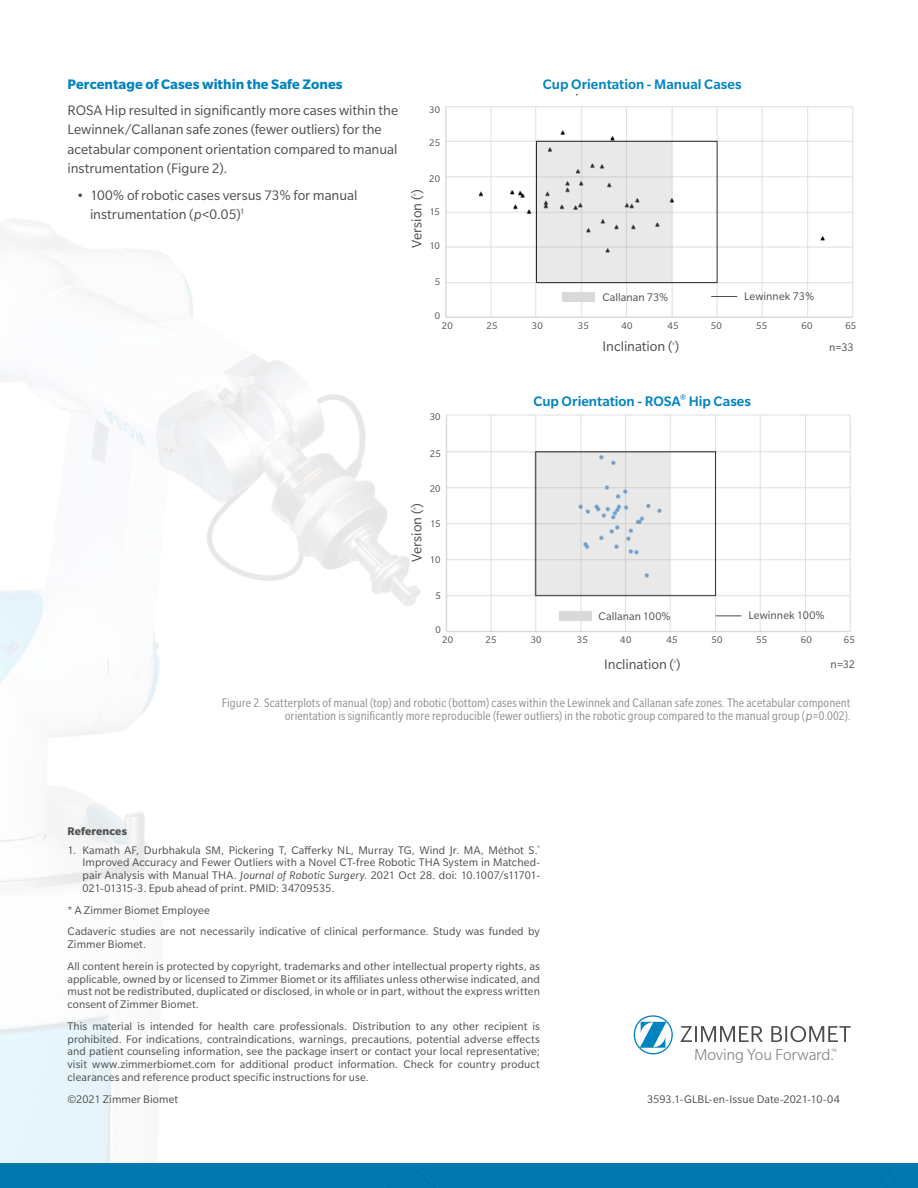
<style>
.page{position:relative;width:918px;height:1188px;background:#fff}
.page>*{position:absolute;margin:0;border:0;box-sizing:border-box;transform-origin:0 0}
.t1{font:300 17.25px "Slate Pro";letter-spacing:-.01em;color:#808285}
.t2{font:15px/19.5px "Slate Pro";color:#4b4c4d}
.t3{font:500 15px "Slate Pro";color:#0083bf}
.t4{font:700 15px "Slate Pro";letter-spacing:.005em;color:#0083bf}
.t5{font:condensed 13.5px/13.8px "Slate Pro";letter-spacing:.005em;color:#898b8e;text-align:right}
.t6{font:12px/12.8px "Slate Pro";letter-spacing:.005em;color:#4b4c4d;text-align:justify}
.t7{font:700 12px "Slate Pro";letter-spacing:.01em;color:#4b4c4d}
.t8{font:10.5px "Slate Pro";letter-spacing:.02em;color:#4b4c4d}
.s1{font-style:italic}
.s2{font-style:italic;font-stretch:normal}
</style>
<div class="page">
<img style="left:0;top:94px;width:918px;height:1070px">
<svg style="left:680px;top:1026px;width:171px;height:16px"></svg>
<svg style="left:634px;top:1015px;width:39px;height:39px"></svg>
<div style="left:0;top:1164px;width:918px;height:24px;background:#0077af"></div>
<div style="left:562px;top:292px;width:33px;height:10px;background:#d8d9db"></div>
<svg style="left:711px;top:296px;width:26px;height:1px"></svg>
<div style="left:559px;top:612px;width:33px;height:9px;background:#d8d9db"></div>
<svg style="left:716px;top:615px;width:26px;height:1px"></svg>
<p class="t4" style="left:68px;top:76px;width:277px">Percentage of Cases within the Safe Zones</p>
<p class="t2" style="left:68px;top:100px;width:332px">ROSA Hip resulted in significantly more cases within the Lewinnek/Callanan safe zones (fewer outliers) for the acetabular component orientation compared to manual instrumentation (Figure 2).</p>
<p class="t2" style="left:90px;top:185px;width:269px;text-indent:-14px">• 100% of robotic cases versus 73% for manual instrumentation (<span class="s1">p</span>&lt;0.05)<sup>1</sup></p>
<p class="t8" style="left:429px;top:104px;width:12px">30</p>
<p class="t8" style="left:429px;top:137px;width:13px">25</p>
<p class="t8" style="left:429px;top:173px;width:12px">20</p>
<p class="t2" style="left:407px;top:248px;width:60px;rotate:-90deg">Version (<sup>°</sup>)</p>
<p class="t8" style="left:430px;top:206px;width:12px">15</p>
<p class="t8" style="left:429px;top:241px;width:12px">10</p>
<p class="t8" style="left:435px;top:276px;width:7px">5</p>
<p class="t8" style="left:435px;top:310px;width:7px">0</p>
<p class="t8" style="left:442px;top:320px;width:12px">20</p>
<p class="t8" style="left:487px;top:320px;width:13px">25</p>
<p class="t8" style="left:430px;top:411px;width:12px">30</p>
<p class="t8" style="left:430px;top:448px;width:13px">25</p>
<p class="t8" style="left:430px;top:483px;width:12px">20</p>
<p class="t2" style="left:407px;top:562px;width:60px;rotate:-90deg">Version (<sup>°</sup>)</p>
<p class="t8" style="left:430px;top:518px;width:12px">15</p>
<p class="t8" style="left:430px;top:554px;width:12px">10</p>
<p class="t8" style="left:435px;top:590px;width:7px">5</p>
<p class="t8" style="left:435px;top:624px;width:7px">0</p>
<p class="t8" style="left:442px;top:634px;width:12px">20</p>
<p class="t8" style="left:486px;top:634px;width:13px">25</p>
<p class="t3" style="left:543px;top:76px;width:200px">Cup Orientation - Manual Cases</p>
<p class="t8" style="left:532px;top:320px;width:12px">30</p>
<p class="t8" style="left:578px;top:320px;width:12px">35</p>
<p class="t6" style="left:602px;top:291px;width:68px">Callanan 73%</p>
<p class="t6" style="left:744px;top:290px;width:72px">Lewinnek 73%</p>
<p class="t8" style="left:621px;top:320px;width:13px">40</p>
<p class="t8" style="left:668px;top:320px;width:12px">45</p>
<p class="t2" style="left:603px;top:336px;width:78px">Inclination (<sup>°</sup>)</p>
<p class="t8" style="left:711px;top:320px;width:12px">50</p>
<p class="t8" style="left:756px;top:320px;width:12px">55</p>
<p class="t8" style="left:802px;top:320px;width:13px">60</p>
<p class="t8" style="left:845px;top:320px;width:12px">65</p>
<p class="t6" style="left:829px;top:340px;width:26px">n=33</p>
<p class="t3" style="left:533px;top:393px;width:219px">Cup Orientation - ROSA<sup>®</sup> Hip Cases</p>
<p class="t8" style="left:531px;top:634px;width:12px">30</p>
<p class="t8" style="left:577px;top:634px;width:12px">35</p>
<p class="t6" style="left:599px;top:610px;width:74px">Callanan 100%</p>
<p class="t6" style="left:749px;top:609px;width:78px">Lewinnek 100%</p>
<p class="t8" style="left:620px;top:634px;width:13px">40</p>
<p class="t8" style="left:667px;top:634px;width:12px">45</p>
<p class="t8" style="left:712px;top:634px;width:12px">50</p>
<p class="t8" style="left:756px;top:634px;width:12px">55</p>
<p class="t8" style="left:801px;top:634px;width:13px">60</p>
<p class="t8" style="left:844px;top:634px;width:12px">65</p>
<p class="t2" style="left:604px;top:654px;width:78px">Inclination (<sup>°</sup>)</p>
<p class="t6" style="left:831px;top:658px;width:26px">n=32</p>
<p class="t5" style="left:222px;top:695px;width:630px">Figure 2. Scatterplots of manual (top) and robotic (bottom) cases within the Lewinnek and Callanan safe zones. The acetabular component orientation is significantly more reproducible (fewer outliers) in the robotic group compared to the manual group (<span class="s2">p</span>=0.002).</p>
<p class="t7" style="left:68px;top:824px;width:61px">References</p>
<p class="t6" style="left:82px;top:843px;width:459px;text-indent:-15px">1. Kamath AF, Durbhakula SM, Pickering T, Cafferky NL, Murray TG, Wind Jr. MA, Méthot S.<sup>* </sup>Improved Accuracy and Fewer Outliers with a Novel CT-free Robotic THA System in Matched&shy;pair Analysis with Manual THA. <span class="s1">Journal of Robotic Surgery.</span> 2021 Oct 28. doi: 10.1007/s11701- 021-01315-3. Epub ahead of print. PMID: 34709535.</p>
<p class="t6" style="left:68px;top:903px;width:144px">* A Zimmer Biomet Employee</p>
<p class="t6" style="left:68px;top:925px;width:474px">Cadaveric studies are not necessarily indicative of clinical performance. Study was funded by<br>Zimmer Biomet.</p>
<p class="t6" style="left:68px;top:960px;width:474px">All content herein is protected by copyright, trademarks and other intellectual property rights, as applicable, owned by or licensed to Zimmer Biomet or its affiliates unless otherwise indicated, and must not be redistributed, duplicated or disclosed, in whole or in part, without the express written consent of Zimmer Biomet.</p>
<p class="t6" style="left:68px;top:1020px;width:474px">This material is intended for health care professionals. Distribution to any other recipient is prohibited. For indications, contraindications, warnings, precautions, potential adverse effects and patient counseling information, see the package insert or contact your local representative; visit www.zimmerbiomet.com for additional product information. Check for country product clearances and reference product specific instructions for use.</p>
<p class="t6" style="left:68px;top:1092px;width:112px">©2021 Zimmer Biomet</p>
<p class="t6" style="left:647px;top:1092px;width:194px">3593.1-GLBL-en-Issue Date-2021-10-04</p>
<p class="t1" style="left:694px;top:1046px;width:144px">Moving You Forward.<sup>™</sup></p>
</div>
